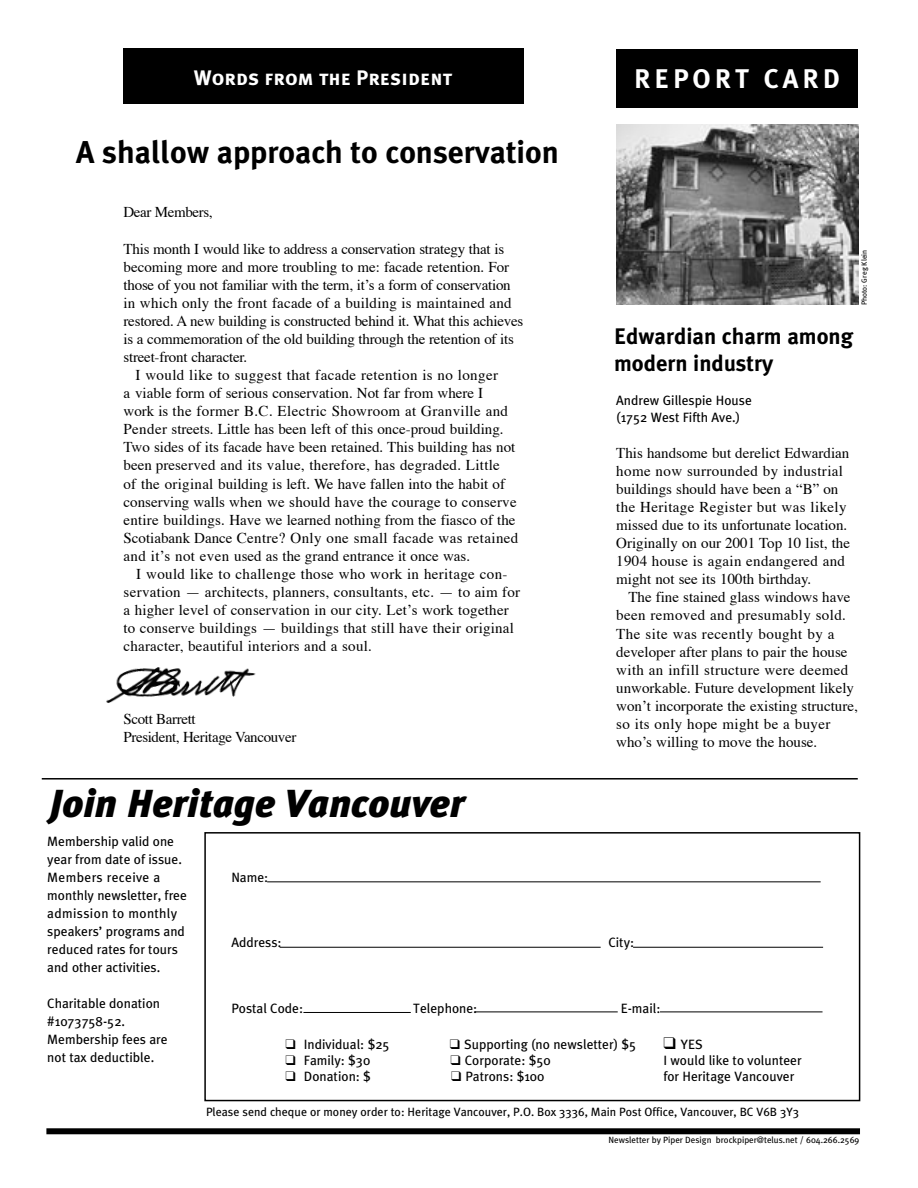
<style>
.page{position:relative;width:918px;height:1188px;background:#fff}
.page>*{position:absolute;margin:0;border:0;box-sizing:border-box;transform-origin:0 0}
.t1{font:italic 900 39px "Meta Plus";color:#000}
.t2{font:700 31.5px "Meta Plus";color:#000}
.t3{font:27px "Meta Plus Bold Caps";letter-spacing:.15em;color:#fff}
.t4{font:700 22.5px/27.2px "Meta Plus";color:#000}
.t5{font:21px "Meta Plus Bold Caps";color:#fff}
.t6{font:15px/18px "Times";color:#000}
.t7{font:15px "Times";letter-spacing:.025em;color:#000}
.t8{font:15px "Times";letter-spacing:.02em;color:#000}
.t9{font:15px/18px "Times";letter-spacing:-.025em;color:#000}
.t10{font:13.5px/18px "Meta Plus";color:#000}
.t11{font:13.5px "Meta Plus Book Caps";color:#000}
.t12{font:12px "Meta Plus";color:#000}
.t13{font:9px "Meta Plus";color:#000}
.t14{font:7.5px "Meta Plus";color:#000}
</style>
<div class="page">
<div style="left:123px;top:48px;width:400px;height:56px;background:#000"></div>
<div style="left:46px;top:1128px;width:814px;height:6px;background:#000"></div>
<img style="left:106px;top:667px;width:150px;height:36px">
<div style="left:204px;top:832px;width:656px;height:269px;border:2px solid #000"></div>
<hr style="left:267px;top:882px;width:554px;height:1px;background:#000">
<hr style="left:280px;top:947px;width:321px;height:1px;background:#000">
<hr style="left:303px;top:1012px;width:108px;height:1px;background:#000">
<hr style="left:475px;top:1012px;width:143px;height:1px;background:#000">
<hr style="left:660px;top:1012px;width:163px;height:1px;background:#000">
<hr style="left:633px;top:947px;width:190px;height:1px;background:#000">
<hr style="left:42px;top:778px;width:816px;height:2px;background:#000">
<div style="left:616px;top:49px;width:242px;height:59px;background:#000"></div>
<img style="left:616px;top:125px;width:243px;height:180px">
<h3 class="t5" style="left:194px;top:66px;width:260px">Words from the President</h3>
<h2 class="t2" style="left:76px;top:134px;width:484px">A shallow approach to conservation</h2>
<p class="t9" style="left:124px;top:202px;width:91px">Dear Members,</p>
<p class="t6" style="left:124px;top:238px;width:382px">This month I would like to address a conservation strategy that is</p>
<p class="t6" style="left:124px;top:256px;width:387px">becoming more and more troubling to me: facade retention. For</p>
<p class="t6" style="left:124px;top:274px;width:389px">those of you not familiar with the term, it’s a form of conservation</p>
<p class="t6" style="left:124px;top:292px;width:390px">in which only the front facade of a building is maintained and</p>
<p class="t6" style="left:124px;top:311px;width:401px">restored. A new building is constructed behind it. What this achieves</p>
<p class="t6" style="left:124px;top:329px;width:392px">is a commemoration of the old building through the retention of its</p>
<p class="t6" style="left:124px;top:347px;width:125px">street-front character.</p>
<p class="t7" style="left:136px;top:361px;width:364px">I would like to suggest that facade retention is no longer</p>
<p class="t6" style="left:124px;top:383px;width:361px">a viable form of serious conservation. Not far from where I</p>
<p class="t7" style="left:124px;top:397px;width:386px">work is the former B.C. Electric Showroom at Granville and</p>
<p class="t6" style="left:124px;top:419px;width:382px">Pender streets. Little has been left of this once-proud building.</p>
<p class="t6" style="left:124px;top:437px;width:393px">Two sides of its facade have been retained. This building has not</p>
<p class="t8" style="left:124px;top:451px;width:378px">been preserved and its value, therefore, has degraded. Little</p>
<p class="t6" style="left:124px;top:473px;width:383px">of the original building is left. We have fallen into the habit of</p>
<p class="t6" style="left:124px;top:491px;width:395px">conserving walls when we should have the courage to conserve</p>
<p class="t6" style="left:124px;top:509px;width:394px">entire buildings. Have we learned nothing from the fiasco of the</p>
<p class="t7" style="left:124px;top:524px;width:396px">Scotiabank Dance Centre? Only one small facade was retained</p>
<p class="t6" style="left:124px;top:546px;width:348px">and it’s not even used as the grand entrance it once was.</p>
<p class="t7" style="left:136px;top:560px;width:373px">I would like to challenge those who work in heritage con-</p>
<p class="t6" style="left:124px;top:582px;width:398px">servation — architects, planners, consultants, etc. — to aim for</p>
<p class="t6" style="left:124px;top:600px;width:387px">a higher level of conservation in our city. Let’s work together</p>
<p class="t6" style="left:124px;top:618px;width:392px">to conserve buildings — buildings that still have their original</p>
<p class="t6" style="left:124px;top:636px;width:250px">character, beautiful interiors and a soul.</p>
<p class="t9" style="left:124px;top:708px;width:174px">Scott Barrett<br>President, Heritage Vancouver</p>
<h3 class="t3" style="left:634px;top:63px;width:208px">REPORT CARD</h3>
<p class="t14" style="left:860px;top:305px;width:57px;rotate:-90deg">Photo: Greg Klein</p>
<h3 class="t4" style="left:614px;top:322px;width:241px">Edwardian charm among modern industry</h3>
<p class="t10" style="left:616px;top:392px;width:137px;line-height:16.2px">Andrew Gillespie House (1752 West Fifth Ave.)</p>
<p class="t6" style="left:616px;top:442px;width:235px">This handsome but derelict Edwardian home now surrounded by industrial buildings should have been a “B” on the Heritage Register but was likely missed due to its unfortunate location.<br>Originally on our 2001 Top 10 list, the 1904 house is again endangered and might not see its 100th birthday.</p>
<p class="t6" style="left:616px;top:587px;width:243px;text-indent:12px">The fine stained glass windows have been removed and presumably sold.<br>The site was recently bought by a developer after plans to pair the house with an infill structure were deemed unworkable. Future development likely won’t incorporate the existing structure, so its only hope might be a buyer who’s willing to move the house.</p>
<h1 class="t1" style="left:49px;top:781px;width:417px">Join Heritage Vancouver</h1>
<p class="t10" style="left:47px;top:832px;width:141px">Membership valid one year from date of issue.<br>Members receive a monthly newsletter, free admission to monthly speakers’ programs and reduced rates for tours and other activities.</p>
<p class="t10" style="left:47px;top:994px;width:122px">Charitable donation #1073758-52.<br>Membership fees are not tax deductible.</p>
<p class="t10" style="left:231px;top:869px;width:39px">Name:</p>
<p class="t10" style="left:231px;top:934px;width:52px">Address:</p>
<p class="t10" style="left:608px;top:934px;width:27px">City:</p>
<p class="t10" style="left:231px;top:999px;width:73px">Postal Code:</p>
<p class="t10" style="left:413px;top:999px;width:66px">Telephone:</p>
<p class="t10" style="left:621px;top:999px;width:41px">E-mail:</p>
<p class="t10" style="left:285px;top:1035px;width:106px">❑ Individual: $25</p>
<p class="t10" style="left:450px;top:1035px;width:188px">❑ Supporting (no newsletter) $5</p>
<p class="t11" style="left:663px;top:1036px;width:41px">❑ YES</p>
<p class="t10" style="left:285px;top:1051px;width:86px">❑ Family: $30</p>
<p class="t10" style="left:451px;top:1051px;width:102px">❑ Corporate: $50</p>
<p class="t10" style="left:663px;top:1051px;width:140px">I would like to volunteer</p>
<p class="t10" style="left:285px;top:1067px;width:87px">❑ Donation: $</p>
<p class="t10" style="left:451px;top:1067px;width:95px">❑ Patrons: $100</p>
<p class="t10" style="left:663px;top:1067px;width:132px">for Heritage Vancouver</p>
<p class="t12" style="left:206px;top:1105px;width:595px">Please send cheque or money order to: Heritage Vancouver, P.O. Box 3336, Main Post Office, Vancouver, BC V6B 3Y3</p>
<p class="t13" style="left:608px;top:1134px;width:252px">Newsletter by Piper Design brockpiper@telus.net / 604.266.2569</p>
</div>
